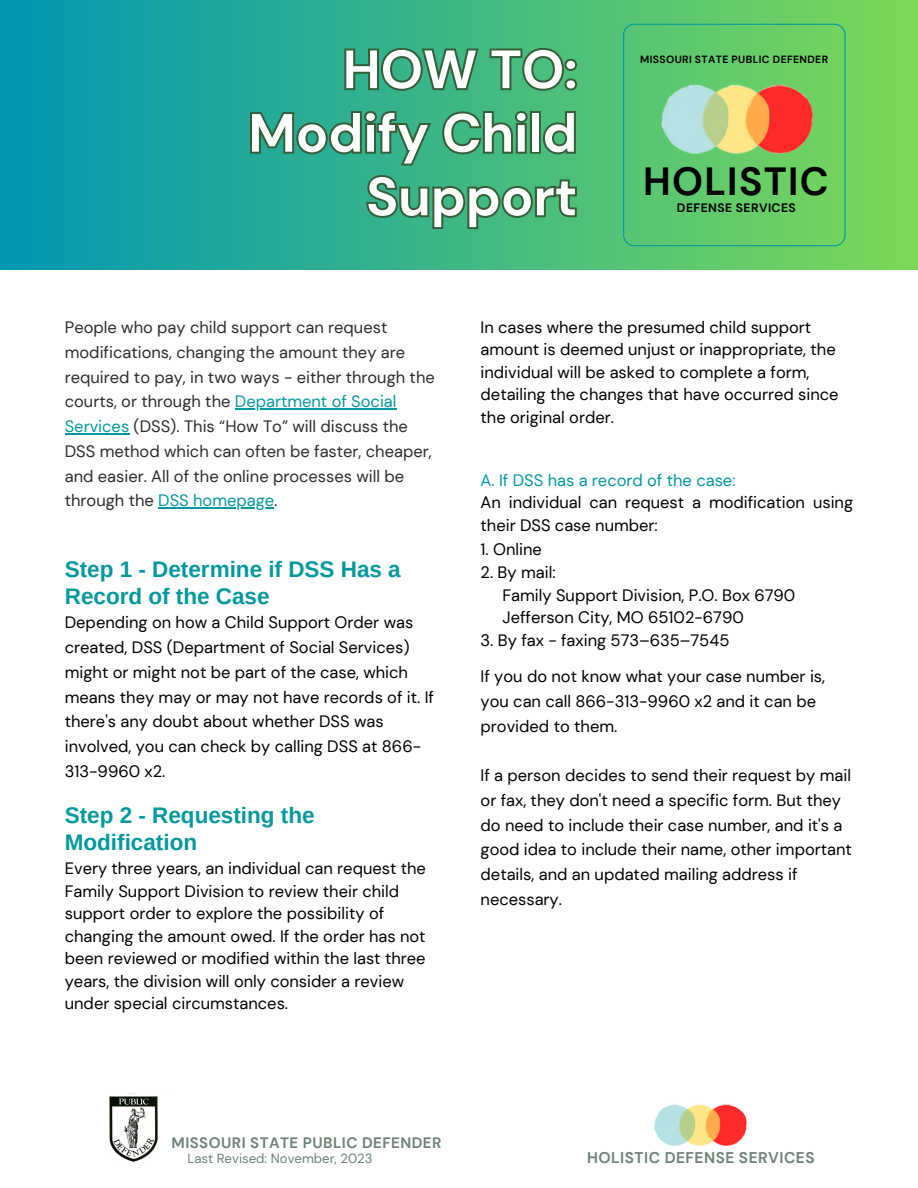
<style>
.page{position:relative;width:918px;height:1188px;background:#fff}
.page>*{position:absolute;margin:0;border:0;box-sizing:border-box;transform-origin:0 0}
.t1{font:700 53.7px/63.6px "DM Sans";color:#fff;text-align:right}
.t2{font:700 39.3px "DM Sans";letter-spacing:.035em;color:#000}
.t3{font:700 22.5px/27px "Arimo";color:#03989e}
.t4{font:16.5px/22.5px "DM Sans";color:#000}
.t5{font:16.5px/24.8px "DM Sans";color:#2b2c30}
.t6{font:700 15.45px "DM Sans";letter-spacing:.03em;color:#6f8377}
.t7{font:700 15.15px "DM Sans";letter-spacing:.03em;color:#6f8377}
.t8{font:13.2px "DM Sans";color:#6f8377}
.t9{font:700 12.15px "DM Sans";letter-spacing:.035em;color:#000}
.t10{font:700 10.5px "DM Sans";letter-spacing:.035em;color:#000}
.s1{color:#03989e}
</style>
<div class="page">
<div style="left:0;top:0;width:918px;height:270px;background:linear-gradient(to right,#0097b2,#7cd858)"></div>
<svg style="left:342px;top:45px;width:238px;height:53px;background:#3b986a"></svg>
<svg style="left:248px;top:108px;width:331px;height:123px;background:#369d75"></svg>
<svg style="left:623px;top:24px;width:223px;height:222px;background:#61ca6a"></svg>
<img style="left:643px;top:77px;width:180px;height:80px">
<img style="left:654px;top:1104px;width:93px;height:42px">
<img style="left:109px;top:1096px;width:49px;height:66px">
<hr style="left:235px;top:408px;width:162px;height:2px;background:#03989e">
<hr style="left:65px;top:433px;width:64px;height:1px;background:#03989e">
<hr style="left:158px;top:507px;width:116px;height:2px;background:#03989e">
<h1 class="t1" style="left:248px;top:38px;width:331px">HOW TO:<br>Modify Child<br>Support</h1>
<h5 class="t10" style="left:640px;top:53px;width:190px">MISSOURI STATE PUBLIC DEFENDER</h5>
<p class="t2" style="left:643px;top:156px;width:187px">HOLISTIC</p>
<p class="t9" style="left:677px;top:200px;width:120px">DEFENSE SERVICES</p>
<h4 class="t5" style="left:65px;top:315px;width:372px">People who pay child support can request modifications, changing the amount they are required to pay, in two ways - either through the courts, or through the <span class="s1">Department of Social</span></h4>
<h4 class="t5" style="left:65px;top:414px;width:368px"><span class="s1">Services</span> (DSS). This “How To” will discuss the DSS method which can often be faster, cheaper, and easier. All of the online processes will be through the <span class="s1">DSS homepage</span>.</h4>
<h4 class="t3" style="left:65px;top:556px;width:338px">Step 1 - Determine if DSS Has a<br>Record of the Case</h4>
<p class="t4" style="left:65px;top:610px;width:371px;line-height:24.8px">Depending on how a Child Support Order was created, DSS (Department of Social Services) might or might not be part of the case, which means they may or may not have records of it. If there's any doubt about whether DSS was involved, you can check by calling DSS at 866- 313-9960 x2.</p>
<h3 class="t3" style="left:65px;top:801px;width:251px">Step 2 - Requesting the<br>Modification</h3>
<p class="t4" style="left:65px;top:857px;width:363px">Every three years, an individual can request the Family Support Division to review their child support order to explore the possibility of changing the amount owed. If the order has not been reviewed or modified within the last three years, the division will only consider a review under special circumstances.</p>
<p class="t4" style="left:481px;top:316px;width:359px">In cases where the presumed child support amount is deemed unjust or inappropriate, the individual will be asked to complete a form, detailing the changes that have occurred since the original order.</p>
<h3 class="t4" style="left:481px;top:469px;width:374px"><span class="s1">A. If DSS has a record of the case:<br></span>An individual can request a modification using their DSS case number:</h3>
<h3 class="t4" style="left:481px;top:538px;width:63px">1. Online</h3>
<h3 class="t4" style="left:502px;top:561px;width:294px;text-indent:-22px">2. By mail:<br>Family Support Division, P.O. Box 6790<br>Jefferson City, MO 65102-6790</h3>
<h3 class="t4" style="left:481px;top:629px;width:250px">3. By fax - faxing 573–635–7545</h3>
<h6 class="t4" style="left:481px;top:664px;width:346px;line-height:24.8px">If you do not know what your case number is, you can call 866-313-9960 x2 and it can be provided to them.</h6>
<p class="t4" style="left:481px;top:763px;width:373px;line-height:24.8px">If a person decides to send their request by mail or fax, they don't need a specific form. But they do need to include their case number, and it's a good idea to include their name, other important details, and an updated mailing address if necessary.</p>
<h2 class="t7" style="left:172px;top:1133px;width:271px">MISSOURI STATE PUBLIC DEFENDER</h2>
<h4 class="t8" style="left:187px;top:1150px;width:187px">Last Revised: November, 2023</h4>
<h2 class="t6" style="left:587px;top:1147px;width:229px">HOLISTIC DEFENSE SERVICES</h2>
</div>
